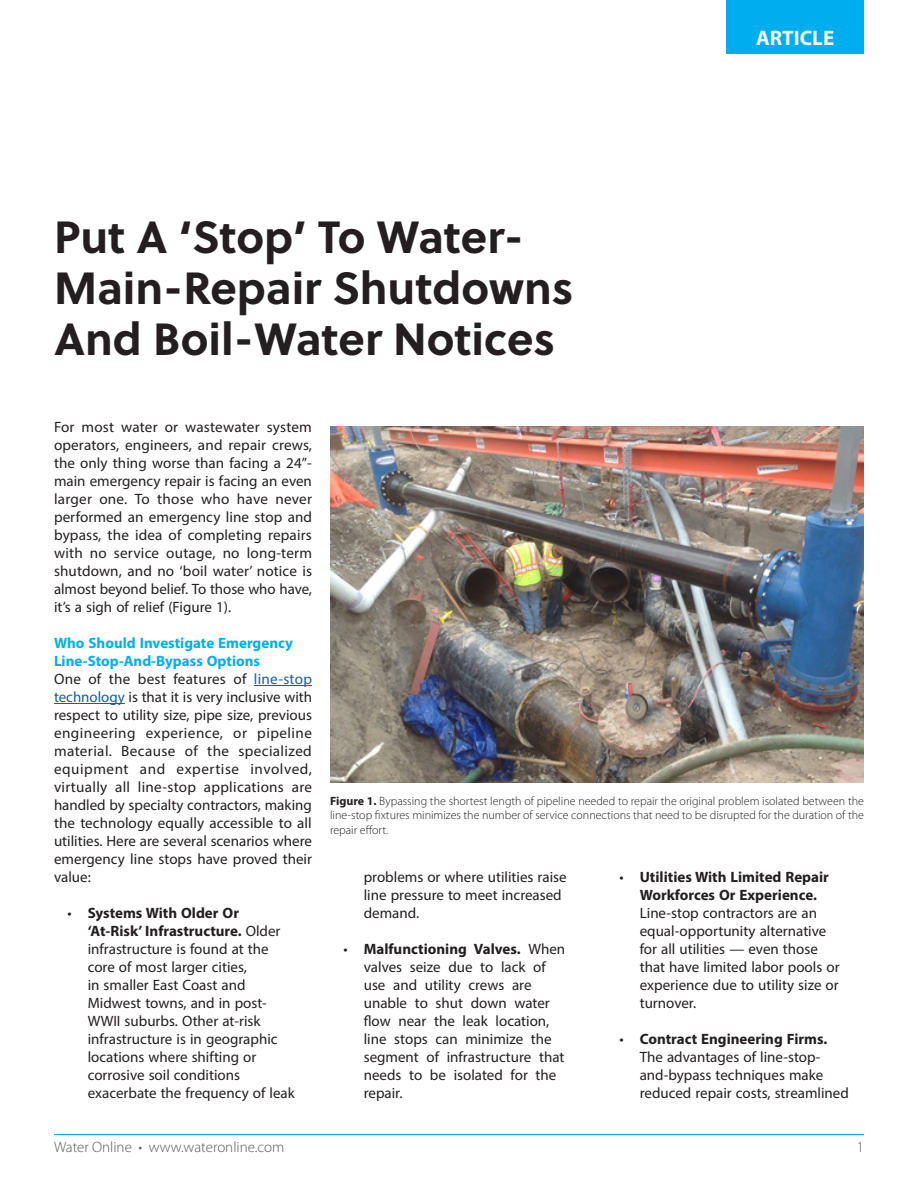
<style>
.page{position:relative;width:918px;height:1188px;background:#fff}
.page>*{position:absolute;margin:0;border:0;box-sizing:border-box;transform-origin:0 0}
.t1{font:700 45px/51px "Soleil";color:#231f20}
.t2{font:700 21px "Myriad Pro";color:#f0f9fd}
.body_text{font:15px/18px "Myriad Pro";color:#231f20}
.body_text_header{font:700 15px/18px "Myriad Pro";color:#00aeef}
.t3{font:300 15px "Myriad Pro";color:#57585a}
.t4{font:300 12px/14.4px "Myriad Pro";color:#231f20;text-align:justify}
.s1{color:#175d9e}
.s2{font-weight:700}
</style>
<div class="page">
<hr style="left:54px;top:1134px;width:810px;height:1px;background:#00aeef">
<div style="left:726px;top:0;width:138px;height:54px;background:#00aeef"></div>
<hr style="left:254px;top:685px;width:58px;height:1px;background:#175d9e">
<hr style="left:54px;top:703px;width:71px;height:1px;background:#175d9e">
<img style="left:330px;top:426px;width:534px;height:356px">
<h1 class="t1" style="left:54px;top:209px;width:521px">Put A ‘Stop’ To Water-<br>Main-Repair Shutdowns<br>And Boil-Water Notices</h1>
<h2 class="t2" style="left:756px;top:24px;width:80px">ARTICLE</h2>
<p class="body_text" style="left:54px;top:418px;width:260px;text-align:justify">For most water or wastewater system operators, engineers, and repair crews, the only thing worse than facing a 24”- main emergency repair is facing an even larger one. To those who have never performed an emergency line stop and bypass, the idea of completing repairs with no service outage, no long-term shutdown, and no ‘boil water’ notice is almost beyond belief. To those who have, it’s a sigh of relief (Figure 1).</p>
<p class="body_text_header" style="left:54px;top:633px;width:240px">Who Should Investigate Emergency<br>Line-Stop-And-Bypass Options</p>
<p class="body_text" style="left:54px;top:670px;width:260px;text-align:justify">One of the best features of <span class="s1">line-stop technology</span> is that it is very inclusive with respect to utility size, pipe size, previous engineering experience, or pipeline material. Because of the specialized equipment and expertise involved, virtually all line-stop applications are handled by specialty contractors, making the technology equally accessible to all utilities. Here are several scenarios where emergency line stops have proved their value:</p>
<p class="body_text" style="left:88px;top:904px;width:209px;text-indent:-20px">• <span class="s2">Systems With Older Or ‘At-Risk’ Infrastructure.</span> Older infrastructure is found at the core of most larger cities,<br>in smaller East Coast and<br>Midwest towns, and in post-<br>WWII suburbs. Other at-risk infrastructure is in geographic locations where shifting or corrosive soil conditions exacerbate the frequency of leak</p>
<p class="t4" style="left:330px;top:794px;width:535px"><span class="s2">Figure 1.</span> Bypassing the shortest length of pipeline needed to repair the original problem isolated between the line-stop fixtures minimizes the number of service connections that need to be disrupted for the duration of the repair effort.</p>
<p class="body_text" style="left:364px;top:868px;width:204px">problems or where utilities raise line pressure to meet increased demand.</p>
<p class="body_text" style="left:364px;top:940px;width:203px;text-indent:-20px">• <span class="s2">Malfunctioning Valves.</span> When valves seize due to lack of use and utility crews are unable to shut down water flow near the leak location, line stops can minimize the segment of infrastructure that needs to be isolated for the repair.</p>
<p class="body_text" style="left:640px;top:868px;width:201px;text-indent:-20px">• <span class="s2">Utilities With Limited Repair<br>Workforces Or Experience.<br></span>Line-stop contractors are an equal-opportunity alternative for all utilities — even those that have limited labor pools or experience due to utility size or turnover.</p>
<p class="body_text" style="left:640px;top:1030px;width:211px;text-indent:-20px">• <span class="s2">Contract Engineering Firms.<br></span>The advantages of line-stop&shy;and-bypass techniques make reduced repair costs, streamlined</p>
<p class="t3" style="left:54px;top:1138px;width:232px">Water Online • www.wateronline.com</p>
<p class="t3" style="left:857px;top:1138px;width:9px">1</p>
</div>
